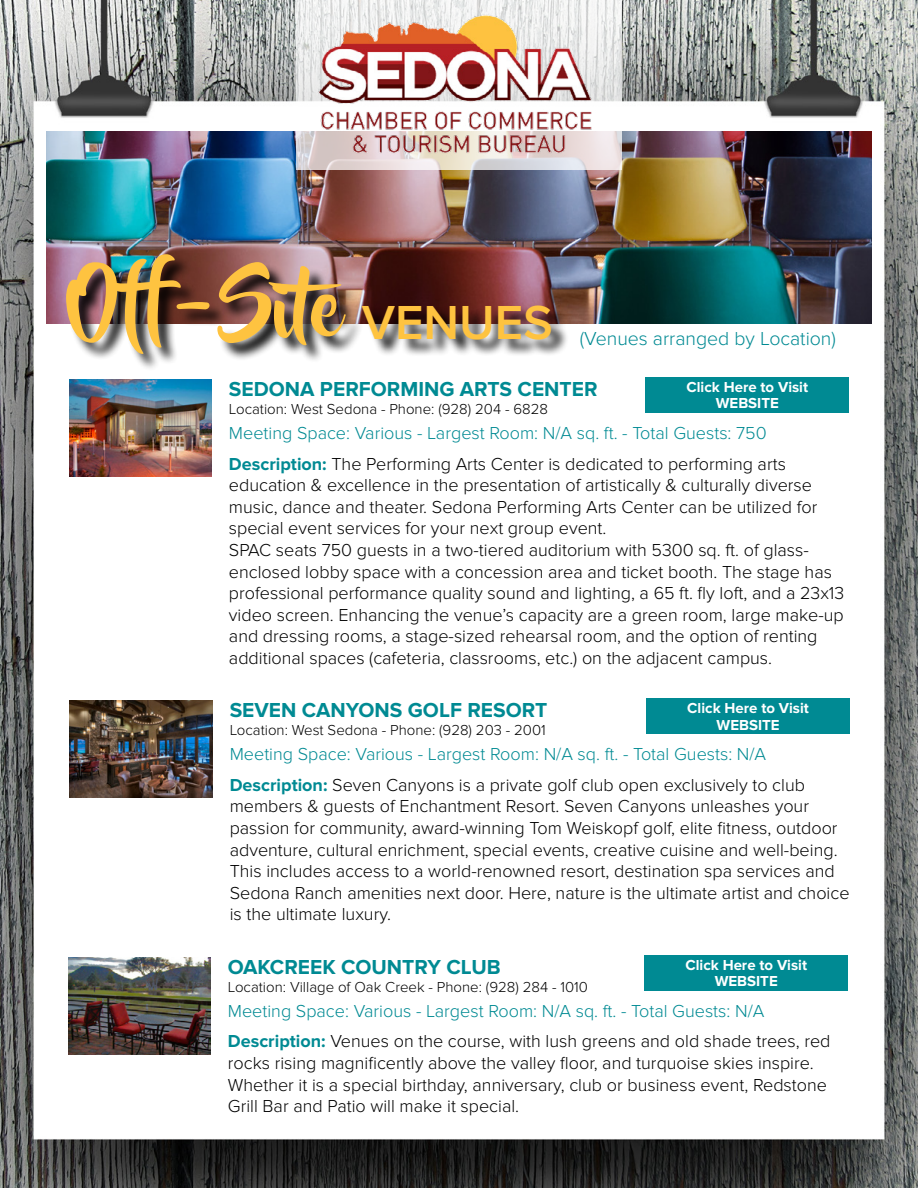
<style>
.page{position:relative;width:918px;height:1188px;background:#fff}
.page>*{position:absolute;margin:0;border:0;box-sizing:border-box;transform-origin:0 0}
.t1{font:78px "Beyond The Mountains";color:#fec340}
.t2{font:700 21px "Proxima Nova";color:#008a93}
.t3{font:300 19.5px "Proxima Nova";color:#008a93}
.t4{font:300 18px/21.6px "Proxima Nova";color:#000}
.t5{font:300 18px/30.6px "Proxima Nova";color:#008a93}
.t6{font:300 15px "Proxima Nova";color:#000}
.t7{font:700 15px/16.5px "Proxima Nova";color:#fff;text-align:center}
.s1{font-family:"Proxima Nova";font-weight:600;font-size:49.5px}
.s2{font-weight:700}
.s3{color:#000}
</style>
<div class="page">
<img style="left:0;top:0;width:918px;height:1188px">
<img style="left:68px;top:957px;width:143px;height:97px">
<div style="left:645px;top:955px;width:203px;height:36px;background:#008a93"></div>
<img style="left:70px;top:700px;width:142px;height:98px">
<div style="left:647px;top:698px;width:203px;height:36px;background:#008a93"></div>
<img style="left:46px;top:131px;width:826px;height:193px">
<img style="left:69px;top:379px;width:143px;height:97px">
<div style="left:646px;top:377px;width:203px;height:36px;background:#008a93"></div>
<div style="left:67px;top:255px;width:502px;height:117px;background:#000;opacity:.9"></div>
<img style="left:296px;top:1px;width:326px;height:169px">
<h1 class="t1" style="left:68px;top:266px;width:486px">Off-Site <span class="s1">VENUES</span></h1>
<p class="t3" style="left:580px;top:327px;width:258px">(Venues arranged by Location)</p>
<p class="t7" style="left:687px;top:379px;width:123px">Click Here to Visit<br>WEBSITE</p>
<p class="t2" style="left:229px;top:377px;width:370px">SEDONA PERFORMING ARTS CENTER</p>
<p class="t6" style="left:229px;top:400px;width:321px">Location: West Sedona - Phone: (928) 204 - 6828</p>
<p class="t5" style="left:229px;top:418px;width:558px">Meeting Space: Various - Largest Room: N/A sq. ft. - Total Guests: 750<br><span class="s2">Description:</span> <span class="s3">The Performing Arts Center is dedicated to performing arts</span></p>
<p class="t4" style="left:229px;top:475px;width:617px">education &amp; excellence in the presentation of artistically &amp; culturally diverse music, dance and theater. Sedona Performing Arts Center can be utilized for special event services for your next group event.<br>SPAC seats 750 guests in a two-tiered auditorium with 5300 sq. ft. of glass&shy;enclosed lobby space with a concession area and ticket booth. The stage has professional performance quality sound and lighting, a 65 ft. fly loft, and a 23x13 video screen. Enhancing the venue’s capacity are a green room, large make-up and dressing rooms, a stage-sized rehearsal room, and the option of renting additional spaces (cafeteria, classrooms, etc.) on the adjacent campus.</p>
<p class="t7" style="left:687px;top:700px;width:123px">Click Here to Visit<br>WEBSITE</p>
<p class="t2" style="left:230px;top:698px;width:319px">SEVEN CANYONS GOLF RESORT</p>
<p class="t6" style="left:230px;top:721px;width:318px">Location: West Sedona - Phone: (928) 203 - 2001</p>
<p class="t5" style="left:230px;top:739px;width:577px">Meeting Space: Various - Largest Room: N/A sq. ft. - Total Guests: N/A<br><span class="s2">Description:</span> <span class="s3">Seven Canyons is a private golf club open exclusively to club</span></p>
<p class="t4" style="left:230px;top:796px;width:621px">members &amp; guests of Enchantment Resort. Seven Canyons unleashes your passion for community, award-winning Tom Weiskopf golf, elite fitness, outdoor adventure, cultural enrichment, special events, creative cuisine and well-being.<br>This includes access to a world-renowned resort, destination spa services and Sedona Ranch amenities next door. Here, nature is the ultimate artist and choice is the ultimate luxury.</p>
<p class="t7" style="left:685px;top:957px;width:123px">Click Here to Visit<br>WEBSITE</p>
<p class="t2" style="left:228px;top:955px;width:274px">OAKCREEK COUNTRY CLUB</p>
<p class="t6" style="left:228px;top:978px;width:361px">Location: Village of Oak Creek - Phone: (928) 284 - 1010</p>
<p class="t5" style="left:228px;top:996px;width:604px">Meeting Space: Various - Largest Room: N/A sq. ft. - Total Guests: N/A<br><span class="s2">Description:</span> <span class="s3">Venues on the course, with lush greens and old shade trees, red</span></p>
<p class="t4" style="left:228px;top:1052px;width:601px">rocks rising magnificently above the valley floor, and turquoise skies inspire.<br>Whether it is a special birthday, anniversary, club or business event, Redstone<br>Grill Bar and Patio will make it special.</p>
</div>
